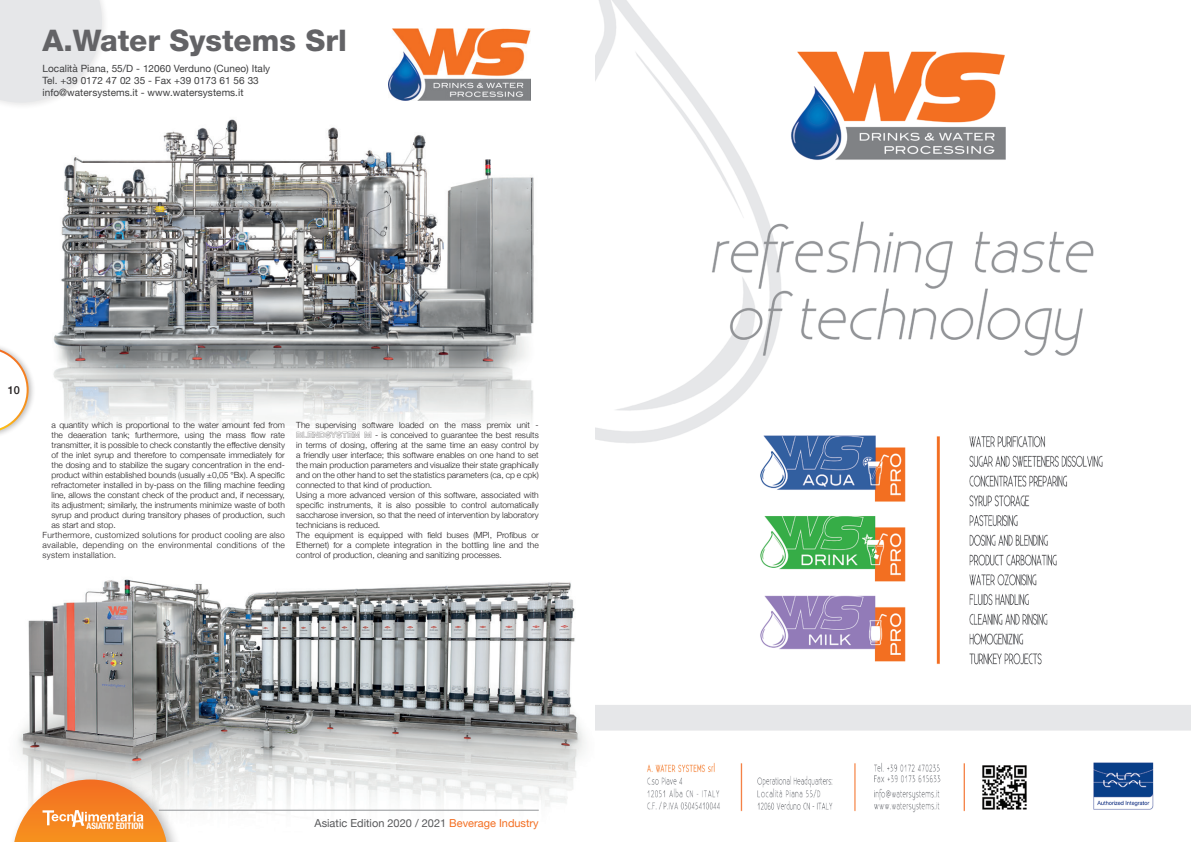
<style>
.page{position:relative;width:1191px;height:842px;background:#fff}
.page>*{position:absolute;margin:0;border:0;box-sizing:border-box;transform-origin:0 0}
.Testo_INGLESE{font:800 29.8px "Helvetica Neue";color:#636366}
.t1{font:11px "Helvetica Neue";color:#57585a}
.t2{font:500 11px "Helvetica Neue";color:#231f20}
.Testo_INGLESE-2{font:10px "Helvetica Neue";letter-spacing:.005em;color:#3e3e3f}
.t3{font:700 condensed 8.9px "Helvetica Neue";letter-spacing:-.01em;color:#fff}
.t4{font:300 8.5px/10px "Helvetica Neue";color:#231f20;text-align:justify}
.s1{font-family:"Helvetica Neue Bold Outline";font-weight:400}
.s2{color:#f36e21}
</style>
<div class="page">
<img style="left:18px;top:579px;width:567px;height:231px">
<img style="left:53px;top:119px;width:481px;height:307px">
<img style="left:595px;top:0;width:596px;height:813px">
<img style="left:389px;top:28px;width:142px;height:72px">
<div style="left:0;top:342px;width:36px;height:97px;background:#231f20;opacity:.3"></div>
<svg style="left:0;top:347px;width:29px;height:86px"></svg>
<div style="left:7px;top:772px;width:176px;height:70px;background:#231f20;opacity:.3"></div>
<hr style="left:159px;top:810px;width:380px;height:1px;background:#939598">
<svg style="left:13px;top:779px;width:155px;height:63px"></svg>
<div style="left:0;top:0;width:109px;height:110px;background:#231f20;opacity:.1"></div>
<svg style="left:0;top:0;width:102px;height:103px;background:#e8e9eb"></svg>
<p class="Testo_INGLESE" style="left:43px;top:23px;width:306px">A.Water Systems Srl</p>
<p class="Testo_INGLESE-2" style="left:43px;top:61px;width:229px">Località Piana, 55/D - 12060 Verduno (Cuneo) Italy</p>
<p class="Testo_INGLESE-2" style="left:43px;top:73px;width:218px">Tel. +39 0172 47 02 35 - Fax +39 0173 61 56 33</p>
<p class="Testo_INGLESE-2" style="left:43px;top:85px;width:202px">info@watersystems.it - www.watersystems.it</p>
<p class="t2" style="left:8px;top:381px;width:14px">10</p>
<p class="t4" style="left:52px;top:420px;width:235px">a quantity which is proportional to the water amount fed from the deaeration tank; furthermore, using the mass flow rate transmitter, it is possible to check constantly the effective density of the inlet syrup and therefore to compensate immediately for the dosing and to stabilize the sugary concentration in the end&shy;product within established bounds (usually ±0,05 °Bx). A specific refractometer installed in by-pass on the filling machine feeding line, allows the constant check of the product and, if necessary, its adjustment; similarly, the instruments minimize waste of both syrup and product during transitory phases of production, such as start and stop.</p>
<p class="t4" style="left:43px;top:530px;width:244px">Furthermore, customized solutions for product cooling are also available, depending on the environmental conditions of the system installation.</p>
<p class="t4" style="left:296px;top:420px;width:244px">The supervising software loaded on the mass premix unit - <span class="s1">BLENDSYSTEM M</span> - is conceived to guarantee the best results in terms of dosing, offering at the same time an easy control by a friendly user interface; this software enables on one hand to set the main production parameters and visualize their state graphically and on the other hand to set the statistics parameters (ca, cp e cpk) connected to that kind of production.</p>
<p class="t4" style="left:296px;top:490px;width:244px">Using a more advanced version of this software, associated with specific instruments, it is also possible to control automatically saccharose inversion, so that the need of intervention by laboratory technicians is reduced.</p>
<p class="t4" style="left:296px;top:530px;width:244px">The equipment is equipped with field buses (MPI, Profibus or Ethernet) for a complete integration in the bottling line and the control of production, cleaning and sanitizing processes.</p>
<p class="t3" style="left:86px;top:820px;width:59px">ASIATIC EDITION</p>
<p class="t1" style="left:314px;top:815px;width:226px">Asiatic Edition 2020 / 2021 <span class="s2">Beverage Industry</span></p>
</div>
